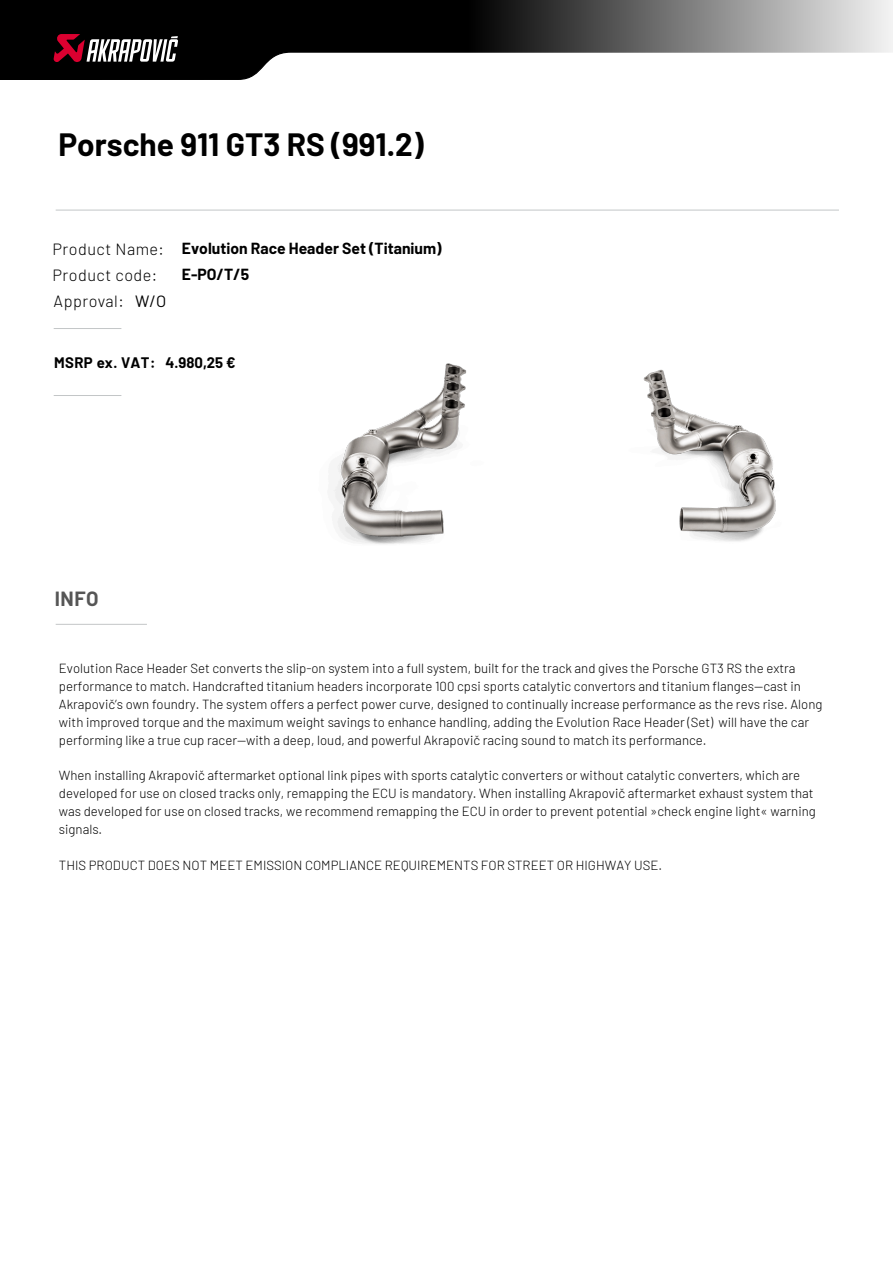
<style>
.page{position:relative;width:893px;height:1263px;background:#fff}
.page>*{position:absolute;margin:0;border:0;box-sizing:border-box;transform-origin:0 0}
.t1{font:700 31.5px "Barlow";color:#000}
.t2{font:700 20.1px "Barlow";color:#565656}
.t3{font:16.35px "Barlow";color:#000}
.t4{font:300 16.2px "Barlow";letter-spacing:.03em;color:#000}
.t5{font:700 15.75px/26.4px "Barlow";color:#000}
.t6{font:700 14.85px "Barlow";letter-spacing:.03em;color:#000}
.t7{font:700 14.85px "Barlow";color:#000}
.t8{font:300 13.2px/18px "Barlow";color:#000}
</style>
<div class="page">
<img style="left:333px;top:363px;width:443px;height:181px">
<svg style="left:0;top:0;width:893px;height:80px"></svg>
<svg style="left:53px;top:34px;width:125px;height:29px"></svg>
<hr style="left:54px;top:328px;width:67px;height:1px;background:#c3c6c7">
<hr style="left:54px;top:395px;width:67px;height:1px;background:#c3c6c7">
<hr style="left:56px;top:624px;width:91px;height:1px;background:#c3c6c7">
<hr style="left:56px;top:210px;width:783px;height:1px;background:#c3c6c7">
<h1 class="t1" style="left:58px;top:125px;width:367px">Porsche 911 GT3 RS (991.2)</h1>
<p class="t4" style="left:53px;top:237px;width:113px">Product Name:</p>
<p class="t4" style="left:53px;top:263px;width:106px">Product code:</p>
<p class="t4" style="left:54px;top:290px;width:72px">Approval:</p>
<p class="t3" style="left:135px;top:291px;width:33px">W/O</p>
<p class="t5" style="left:182px;top:234px;width:261px">Evolution Race Header Set (Titanium)<br>E-PO/T/5</p>
<p class="t6" style="left:54px;top:352px;width:103px">MSRP ex. VAT:</p>
<p class="t7" style="left:165px;top:353px;width:72px">4.980,25 €</p>
<h2 class="t2" style="left:55px;top:584px;width:45px">INFO</h2>
<p class="t8" style="left:59px;top:658px;width:765px">Evolution Race Header Set converts the slip-on system into a full system, built for the track and gives the Porsche GT3 RS the extra performance to match. Handcrafted titanium headers incorporate 100 cpsi sports catalytic convertors and titanium flanges—cast in Akrapovič’s own foundry. The system offers a perfect power curve, designed to continually increase performance as the revs rise. Along with improved torque and the maximum weight savings to enhance handling, adding the Evolution Race Header (Set) will have the car performing like a true cup racer—with a deep, loud, and powerful Akrapovič racing sound to match its performance.</p>
<p class="t8" style="left:59px;top:766px;width:758px">When installing Akrapovič aftermarket optional link pipes with sports catalytic converters or without catalytic converters, which are developed for use on closed tracks only, remapping the ECU is mandatory. When installing Akrapovič aftermarket exhaust system that was developed for use on closed tracks, we recommend remapping the ECU in order to prevent potential »check engine light« warning signals.</p>
<p class="t8" style="left:59px;top:856px;width:605px">THIS PRODUCT DOES NOT MEET EMISSION COMPLIANCE REQUIREMENTS FOR STREET OR HIGHWAY USE.</p>
</div>
